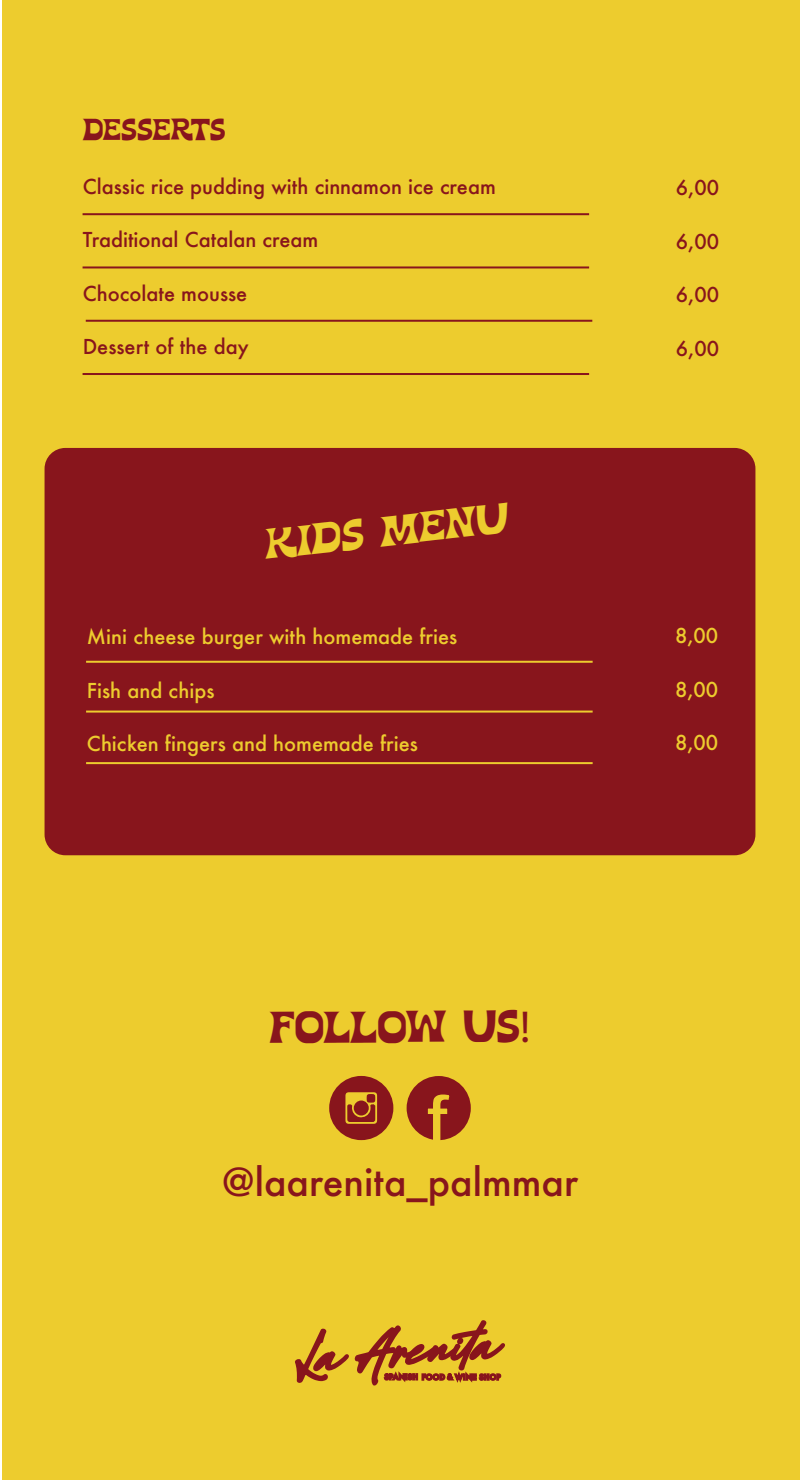
<style>
.page{position:relative;width:800px;height:1480px;background:#fff}
.page>*{position:absolute;margin:0;border:0;box-sizing:border-box;transform-origin:0 0}
.t1{font:44.8px "Long Summer";letter-spacing:-.005em;color:#88151c}
.t2{font:42.4px "Long Summer";color:#edcc2e}
.t3{font:500 37.4px "Futura";color:#88151c}
.t4{font:30px "Long Summer";color:#88151c}
.t5{font:500 20px "Futura";color:#88151c}
.t6{font:500 20px "Futura";color:#edcc2e}
.s1{font-family:"Myriad Pro"}
</style>
<div class="page">
<div style="left:2px;top:0;width:797px;height:1480px;background:#edcc2e"></div>
<div style="left:46px;top:449px;width:708px;height:405px;background:#88151c;border-radius:20px"></div>
<div style="left:45px;top:448px;width:710px;height:407px;border:2px solid #88151c;border-radius:20px"></div>
<hr style="left:82px;top:213px;width:507px;height:2px;background:#88151c">
<hr style="left:82px;top:266px;width:507px;height:2px;background:#88151c">
<hr style="left:86px;top:320px;width:506px;height:2px;background:#88151c">
<hr style="left:82px;top:373px;width:507px;height:2px;background:#88151c">
<hr style="left:86px;top:661px;width:506px;height:2px;background:#edcc2e">
<hr style="left:86px;top:710px;width:506px;height:2px;background:#edcc2e">
<hr style="left:86px;top:762px;width:506px;height:2px;background:#edcc2e">
<svg style="left:406px;top:1076px;width:65px;height:64px"></svg>
<svg style="left:329px;top:1076px;width:65px;height:65px"></svg>
<svg style="left:295px;top:1321px;width:210px;height:64px"></svg>
<h3 class="t4" style="left:83px;top:110px;width:144px">DESSERTS</h3>
<p class="t5" style="left:83px;top:173px;width:414px">Classic rice pudding with cinnamon ice cream</p>
<p class="t5" style="left:83px;top:226px;width:237px">Traditional Catalan cream</p>
<p class="t5" style="left:83px;top:280px;width:166px">Chocolate mousse</p>
<p class="t5" style="left:83px;top:333px;width:167px">Dessert of the day</p>
<h2 class="t2" style="left:261px;top:516px;width:246px;rotate:-6deg">kids menu</h2>
<p class="t6" style="left:87px;top:623px;width:372px">Mini cheese burger with homemade fries</p>
<p class="t6" style="left:87px;top:676px;width:129px">Fish and chips</p>
<p class="t6" style="left:87px;top:730px;width:332px">Chicken fingers and homemade fries</p>
<p class="t5" style="left:675px;top:174px;width:45px">6,00</p>
<p class="t5" style="left:675px;top:227px;width:45px">6,00</p>
<p class="t5" style="left:675px;top:281px;width:45px">6,00</p>
<p class="t5" style="left:675px;top:335px;width:45px">6,00</p>
<p class="t6" style="left:675px;top:622px;width:45px">8,00</p>
<p class="t6" style="left:675px;top:675px;width:45px">8,00</p>
<p class="t6" style="left:675px;top:729px;width:45px">8,00</p>
<h1 class="t1" style="left:269px;top:997px;width:263px">FOLLOW US<span class="s1">!</span></h1>
<h3 class="t3" style="left:222px;top:1157px;width:358px">@laarenita_palmmar</h3>
</div>
